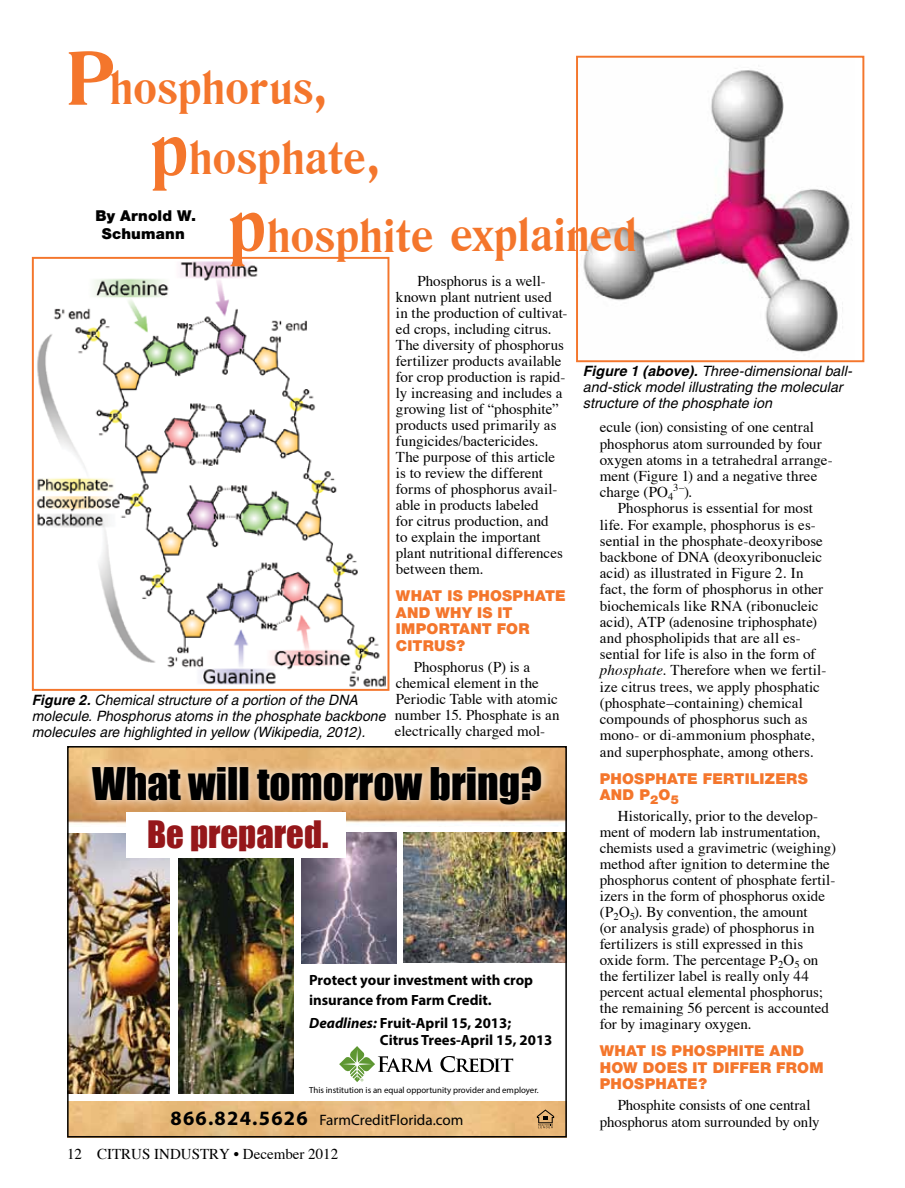
<style>
.page{position:relative;width:905px;height:1188px;background:#fff}
.page>*{position:absolute;margin:0;border:0;box-sizing:border-box;transform-origin:0 0}
.t1{font:700 45px/70.1px "Romana BT";letter-spacing:.005em;color:#f4762c}
.t2{font:41.4px "Impact";color:#000}
.t3{font:34.65px "Impact";color:#95171a}
.t4{font:15.15px "Myriad Pro";color:#000}
.t5{font:15px/16px "Times";color:#000}
.t6{font:900 15px "Helvetica Neue";letter-spacing:.02em;color:#f4762c}
.t7{font:900 15px/18px "Helvetica Neue";letter-spacing:.01em;color:#000;text-align:center}
.t8{font:700 14.85px/19.8px "Myriad Pro";color:#000}
.t9{font:italic 14.25px/15.8px "Helvetica";letter-spacing:.005em;color:#000}
.t10{font:10.5px "Times";color:#000}
.t11{font:8.85px "Myriad Pro";color:#000}
.s1{font-size:72px}
.s2{font-weight:700}
.s3{font-style:italic}
.s4{font-weight:700;font-size:20.4px}
.s5{font-size:15px}
</style>
<div class="page">
<img style="left:70px;top:749px;width:494px;height:77px">
<img style="left:301px;top:833px;width:95px;height:130px">
<img style="left:178px;top:858px;width:115px;height:235px">
<img style="left:403px;top:833px;width:161px;height:130px">
<div style="left:83px;top:758px;width:467px;height:56px;background:#fff;opacity:.75"></div>
<img style="left:70px;top:833px;width:100px;height:260px">
<div style="left:126px;top:812px;width:219px;height:45px;background:#fff"></div>
<img style="left:70px;top:1102px;width:494px;height:33px">
<svg style="left:537px;top:1109px;width:17px;height:19px"></svg>
<svg style="left:440px;top:1056px;width:73px;height:16px"></svg>
<svg style="left:339px;top:1046px;width:94px;height:36px"></svg>
<div style="left:67px;top:746px;width:500px;height:392px;border:2px solid #000"></div>
<img style="left:583px;top:70px;width:267px;height:283px">
<div style="left:576px;top:56px;width:288px;height:306px;border:2px solid #f4762c"></div>
<img style="left:36px;top:261px;width:349px;height:426px">
<div style="left:32px;top:257px;width:357px;height:434px;border:2px solid #f4762c"></div>
<h1 class="t1" style="left:151px;top:53px;width:230px;text-indent:-84px"><span class="s1">P</span>hosphorus, <span class="s1">p</span>hosphate,</h1>
<h1 class="t1" style="left:228px;top:200px;width:409px"><span class="s1">p</span>hosphite explained</h1>
<p class="t7" style="left:95px;top:206px;width:102px">BY ARNOLD W.<br>SCHUMANN</p>
<p class="t5" style="left:396px;top:272px;width:173px;text-indent:22px">Phosphorus is a well&shy;known plant nutrient used in the production of cultivat&shy;ed crops, including citrus.<br>The diversity of phosphorus fertilizer products available for crop production is rapid&shy;ly increasing and includes a growing list of “phosphite” products used primarily as fungicides/bactericides.<br>The purpose of this article is to review the different forms of phosphorus avail&shy;able in products labeled<br>for citrus production, and<br>to explain the important plant nutritional differences between them.</p>
<p class="t6" style="left:396px;top:587px;width:26px">WHAT</p>
<p class="t6" style="left:447px;top:587px;width:33px">IS PHOSPHATE</p>
<p class="t6" style="left:396px;top:604px;width:13px">AND</p>
<p class="t6" style="left:435px;top:604px;width:14px">WHY</p>
<p class="t6" style="left:477px;top:604px;width:29px">IS IT</p>
<p class="t6" style="left:396px;top:620px;width:12px">IMPORTANT</p>
<p class="t6" style="left:497px;top:620px;width:12px">FOR</p>
<p class="t6" style="left:396px;top:637px;width:11px">CITRUS</p>
<p class="t6" style="left:456px;top:637px;width:10px">?</p>
<p class="t5" style="left:395px;top:658px;width:166px;text-indent:19px">Phosphorus (P) is a chemical element in the<br>Periodic Table with atomic number 15. Phosphate is an electrically charged mol-</p>
<p class="t9" style="left:32px;top:692px;width:355px"><span class="s2">Figure 2.</span> Chemical structure of a portion of the DNA molecule. Phosphorus atoms in the phosphate backbone molecules are highlighted in yellow (Wikipedia, 2012).</p>
<h2 class="t2" style="left:92px;top:752px;width:451px">What will tomorrow bring?</h2>
<h3 class="t3" style="left:147px;top:807px;width:183px">Be prepared.</h3>
<p class="t8" style="left:309px;top:970px;width:225px">Protect your investment with crop insurance from Farm Credit.</p>
<p class="t8" style="left:380px;top:1014px;width:174px;line-height:16.8px;text-indent:-71px"><span class="s3">Deadlines:</span> Fruit-April 15, 2013;<br>Citrus Trees-April 15, 2013</p>
<p class="t11" style="left:309px;top:1084px;width:231px">This institution is an equal opportunity provider and employer.</p>
<p class="t4" style="left:170px;top:1110px;width:294px"><span class="s4">866.824.5626</span> FarmCreditFlorida.com</p>
<p class="t5" style="left:67px;top:1146px;width:273px">12 CITRUS INDUSTRY • December 2012</p>
<p class="t9" style="left:583px;top:363px;width:271px"><span class="s2">Figure 1 (above).</span> Three-dimensional ball&shy;and-stick model illustrating the molecular structure of the phosphate ion</p>
<p class="t5" style="left:599px;top:419px;width:234px">ecule (ion) consisting of one central phosphorus atom surrounded by four oxygen atoms in a tetrahedral arrange&shy;ment (Figure 1) and a negative three charge (PO<sub>4</sub></p>
<p class="t10" style="left:673px;top:481px;width:21px">3−<span class="s5">).</span></p>
<p class="t5" style="left:599px;top:500px;width:228px;text-indent:18px">Phosphorus is essential for most life. For example, phosphorus is es&shy;sential in the phosphate-deoxyribose backbone of DNA (deoxyribonucleic acid) as illustrated in Figure 2. In fact, the form of phosphorus in other biochemicals like RNA (ribonucleic acid), ATP (adenosine triphosphate) and phospholipids that are all es&shy;sential for life is also in the form of <span class="s3">phosphate</span>. Therefore when we fertil&shy;ize citrus trees, we apply phosphatic (phosphate–containing) chemical compounds of phosphorus such as mono- or di-ammonium phosphate, and superphosphate, among others.</p>
<p class="t6" style="left:599px;top:769px;width:23px">PHOSPHATE</p>
<p class="t6" style="left:702px;top:769px;width:10px">FERTILI</p>
<p class="t6" style="left:764px;top:769px;width:23px">ZERS</p>
<p class="t6" style="left:599px;top:786px;width:13px">AND</p>
<p class="t6" style="left:639px;top:786px;width:41px">P<sub>2</sub>O<sub>5</sub></p>
<p class="t5" style="left:599px;top:807px;width:238px;text-indent:18px">Historically, prior to the develop&shy;ment of modern lab instrumentation, chemists used a gravimetric (weighing) method after ignition to determine the phosphorus content of phosphate fertil&shy;izers in the form of phosphorus oxide (P<sub>2</sub>O<sub>5</sub>). By convention, the amount<br>(or analysis grade) of phosphorus in fertilizers is still expressed in this oxide form. The percentage P<sub>2</sub>O<sub>5</sub> on the fertilizer label is really only 44 percent actual elemental phosphorus; the remaining 56 percent is accounted for by imaginary oxygen.</p>
<p class="t6" style="left:599px;top:1042px;width:26px">WHAT</p>
<p class="t6" style="left:651px;top:1042px;width:32px">IS PHOSPHITE</p>
<p class="t6" style="left:769px;top:1042px;width:13px">AND</p>
<p class="t6" style="left:599px;top:1059px;width:14px">HOW</p>
<p class="t6" style="left:642px;top:1059px;width:12px">DOES</p>
<p class="t6" style="left:692px;top:1059px;width:31px">IT DIFFER</p>
<p class="t6" style="left:776px;top:1059px;width:13px">FROM</p>
<p class="t6" style="left:599px;top:1075px;width:12px">PHOSPHATE</p>
<p class="t6" style="left:698px;top:1075px;width:10px">?</p>
<p class="t5" style="left:599px;top:1097px;width:221px;line-height:16.5px;text-align:center">Phosphite consists of one central phosphorus atom surrounded by only</p>
</div>
